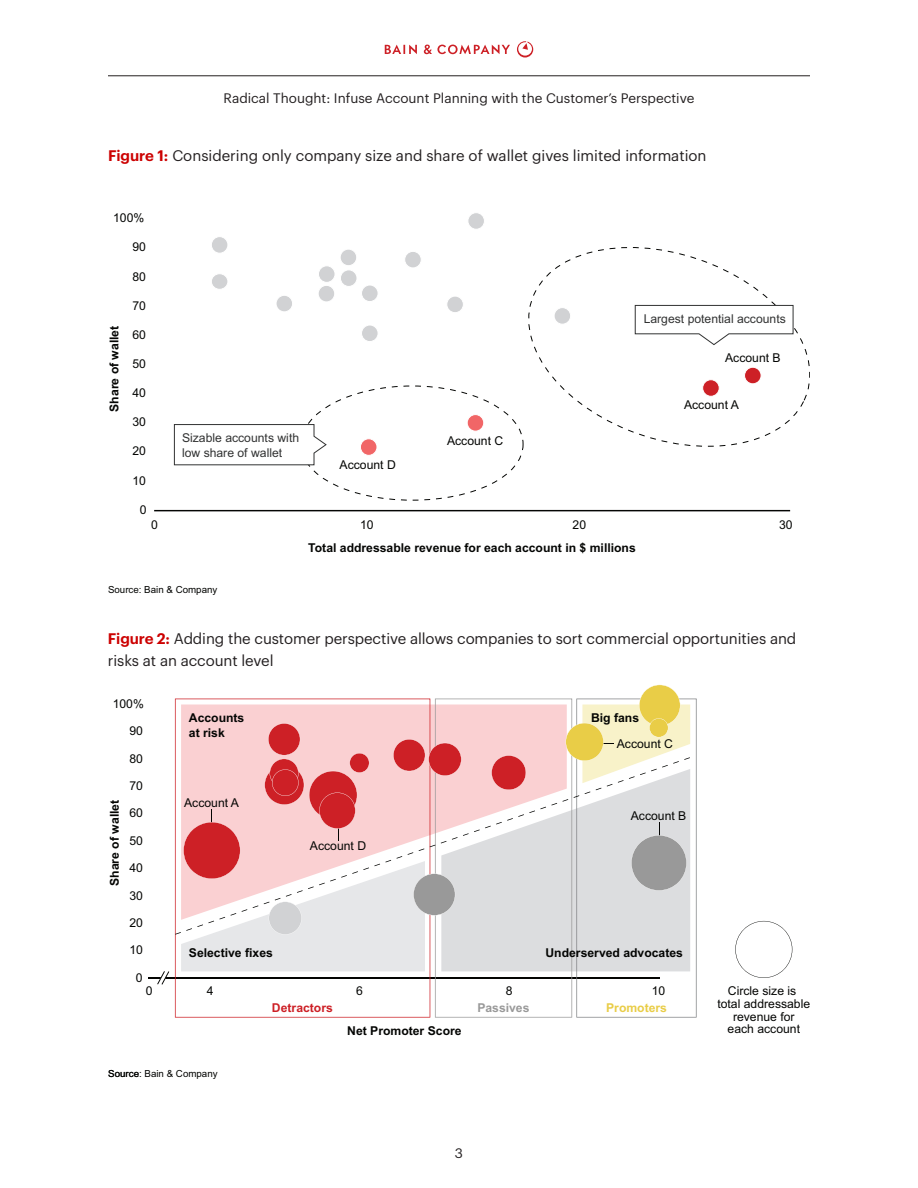
<style>
.page{position:relative;width:918px;height:1188px;background:#fff}
.page>*{position:absolute;margin:0;border:0;box-sizing:border-box;transform-origin:0 0}
.Chart_tagline{font:15px/22.5px "Graphik";letter-spacing:-.005em;color:#231f20}
.t1{font:13.5px "Graphik";color:#231f20}
.t2{font:12.15px/12.6px "Arial";color:#040503;text-align:center}
.t3{font:700 12.15px/14.7px "Arial";color:#040503}
.t4{font:12.15px/14.5px "Arial";color:#313232}
.t5{font:700 12.15px "Arial";color:#cd2026}
.t6{font:700 12.15px "Arial";color:#e9cd47}
.t7{font:700 12.15px "Arial";color:#999}
.t8{font:9.75px "Arial";color:#040503}
.s1{font-weight:600;color:#c00}
.s2{font-weight:400}
</style>
<div class="page">
<hr style="left:108px;top:76px;width:702px;height:1px;background:#231f20">
<svg style="left:385px;top:45px;width:32px;height:9px"></svg>
<svg style="left:424px;top:45px;width:86px;height:9px"></svg>
<svg style="left:517px;top:41px;width:16px;height:17px"></svg>
<hr style="left:148px;top:977px;width:512px;height:2px;background:#040503">
<svg style="left:735px;top:921px;width:57px;height:57px"></svg>
<svg style="left:157px;top:971px;width:12px;height:14px"></svg>
<svg style="left:175px;top:699px;width:255px;height:319px"></svg>
<svg style="left:435px;top:699px;width:131px;height:319px"></svg>
<svg style="left:175px;top:757px;width:391px;height:178px;fill:#dcdddf"></svg>
<svg style="left:491px;top:755px;width:35px;height:35px"></svg>
<svg style="left:566px;top:685px;width:131px;height:333px"></svg>
<svg style="left:181px;top:723px;width:280px;height:248px;background:#ecc3c5"></svg>
<hr style="left:155px;top:510px;width:634px;height:1px;background:#040503">
<div style="left:468px;top:213px;width:16px;height:16px;background:#d1d2d4;border-radius:50%"></div>
<div style="left:468px;top:213px;width:17px;height:16px;border:1px solid #fff;border-radius:50%"></div>
<div style="left:276px;top:295px;width:17px;height:17px;background:#d1d2d4;border-radius:50%"></div>
<div style="left:276px;top:295px;width:17px;height:17px;border:1px solid #fff;border-radius:50%"></div>
<div style="left:211px;top:237px;width:17px;height:16px;background:#d1d2d4;border-radius:50%"></div>
<div style="left:211px;top:236px;width:17px;height:17px;border:1px solid #fff;border-radius:50%"></div>
<div style="left:211px;top:274px;width:17px;height:15px;background:#d1d2d4;border-radius:50%"></div>
<div style="left:211px;top:274px;width:17px;height:16px;border:1px solid #fff;border-radius:50%"></div>
<svg style="left:308px;top:247px;width:502px;height:254px"></svg>
<div style="left:360px;top:439px;width:17px;height:16px;background:#f16667;border-radius:50%"></div>
<div style="left:360px;top:439px;width:17px;height:17px;border:1px solid #fff;border-radius:50%"></div>
<div style="left:467px;top:415px;width:17px;height:16px;background:#f16667;border-radius:50%"></div>
<div style="left:467px;top:414px;width:17px;height:17px;border:1px solid #fff;border-radius:50%"></div>
<svg style="left:635px;top:305px;width:159px;height:41px"></svg>
<svg style="left:174px;top:424px;width:153px;height:42px"></svg>
<p class="t1" style="left:224px;top:88px;width:472px">Radical Thought: Infuse Account Planning with the Customer’s Perspective</p>
<p class="Chart_tagline" style="left:108px;top:143px;width:600px"><span class="s1">Figure 1:</span> Considering only company size and share of wallet gives limited information</p>
<p class="t2" style="left:113px;top:212px;width:33px">100%</p>
<p class="t2" style="left:132px;top:241px;width:15px">90</p>
<p class="t2" style="left:132px;top:270px;width:15px">80</p>
<p class="t3" style="left:107px;top:412px;width:87px;rotate:-90deg">Share of wallet</p>
<p class="t2" style="left:132px;top:299px;width:15px">70</p>
<p class="t2" style="left:132px;top:328px;width:15px">60</p>
<p class="t2" style="left:132px;top:357px;width:15px">50</p>
<p class="t2" style="left:132px;top:387px;width:15px">40</p>
<p class="t2" style="left:132px;top:416px;width:15px">30</p>
<p class="t2" style="left:132px;top:445px;width:15px">20</p>
<p class="t2" style="left:132px;top:474px;width:15px">10</p>
<p class="t2" style="left:140px;top:503px;width:8px">0</p>
<p class="t4" style="left:182px;top:430px;width:119px">Sizable accounts with low share of wallet</p>
<p class="t2" style="left:340px;top:458px;width:58px">Account D</p>
<p class="t2" style="left:447px;top:434px;width:58px">Account C</p>
<p class="t4" style="left:644px;top:311px;width:144px">Largest potential accounts</p>
<p class="t2" style="left:725px;top:351px;width:57px">Account B</p>
<p class="t2" style="left:684px;top:398px;width:56px">Account A</p>
<p class="t2" style="left:151px;top:518px;width:8px">0</p>
<p class="t2" style="left:360px;top:518px;width:15px">10</p>
<p class="t3" style="left:308px;top:513px;width:329px;line-height:23.5px;text-indent:264px"><span class="s2">20<br></span>Total addressable revenue for each account in $ millions</p>
<p class="t2" style="left:779px;top:518px;width:15px">30</p>
<p class="t8" style="left:108px;top:583px;width:111px">Source: Bain &amp; Company</p>
<p class="Chart_tagline" style="left:108px;top:626px;width:690px"><span class="s1">Figure 2:</span> Adding the customer perspective allows companies to sort commercial opportunities and risks at an account level</p>
<p class="t2" style="left:113px;top:697px;width:33px">100%</p>
<p class="t2" style="left:129px;top:725px;width:15px">90</p>
<p class="t2" style="left:129px;top:752px;width:15px">80</p>
<p class="t3" style="left:107px;top:886px;width:88px;rotate:-90deg">Share of wallet</p>
<p class="t2" style="left:129px;top:779px;width:15px">70</p>
<p class="t2" style="left:129px;top:807px;width:15px">60</p>
<p class="t2" style="left:129px;top:834px;width:15px">50</p>
<p class="t2" style="left:129px;top:862px;width:15px">40</p>
<p class="t2" style="left:129px;top:889px;width:15px">30</p>
<p class="t2" style="left:129px;top:916px;width:15px">20</p>
<p class="t2" style="left:129px;top:944px;width:15px">10</p>
<p class="t2" style="left:136px;top:971px;width:8px">0</p>
<p class="t3" style="left:189px;top:710px;width:57px">Accounts at risk</p>
<p class="t2" style="left:184px;top:797px;width:56px">Account A</p>
<p class="t2" style="left:310px;top:839px;width:58px">Account D</p>
<p class="t3" style="left:189px;top:945px;width:86px">Selective fixes</p>
<p class="t3" style="left:591px;top:710px;width:50px">Big fans</p>
<p class="t2" style="left:617px;top:738px;width:58px">Account C</p>
<p class="t2" style="left:631px;top:810px;width:57px">Account B</p>
<p class="t3" style="left:546px;top:945px;width:139px">Underserved advocates</p>
<p class="t2" style="left:146px;top:985px;width:8px">0</p>
<p class="t2" style="left:356px;top:985px;width:8px">6</p>
<p class="t2" style="left:207px;top:985px;width:8px">4</p>
<p class="t2" style="left:506px;top:985px;width:8px">8</p>
<p class="t3" style="left:347px;top:1024px;width:116px">Net Promoter Score</p>
<p class="t2" style="left:652px;top:985px;width:15px">10</p>
<p class="t5" style="left:272px;top:999px;width:62px">Detractors</p>
<p class="t7" style="left:477px;top:999px;width:54px">Passives</p>
<p class="t6" style="left:606px;top:999px;width:62px">Promoters</p>
<p class="t8" style="left:108px;top:1066px;width:111px">Source: Bain &amp; Company</p>
<p class="t1" style="left:455px;top:1143px;width:10px">3</p>
<p class="t2" style="left:717px;top:985px;width:94px">Circle size is total addressable revenue for<br>each account</p>
</div>
